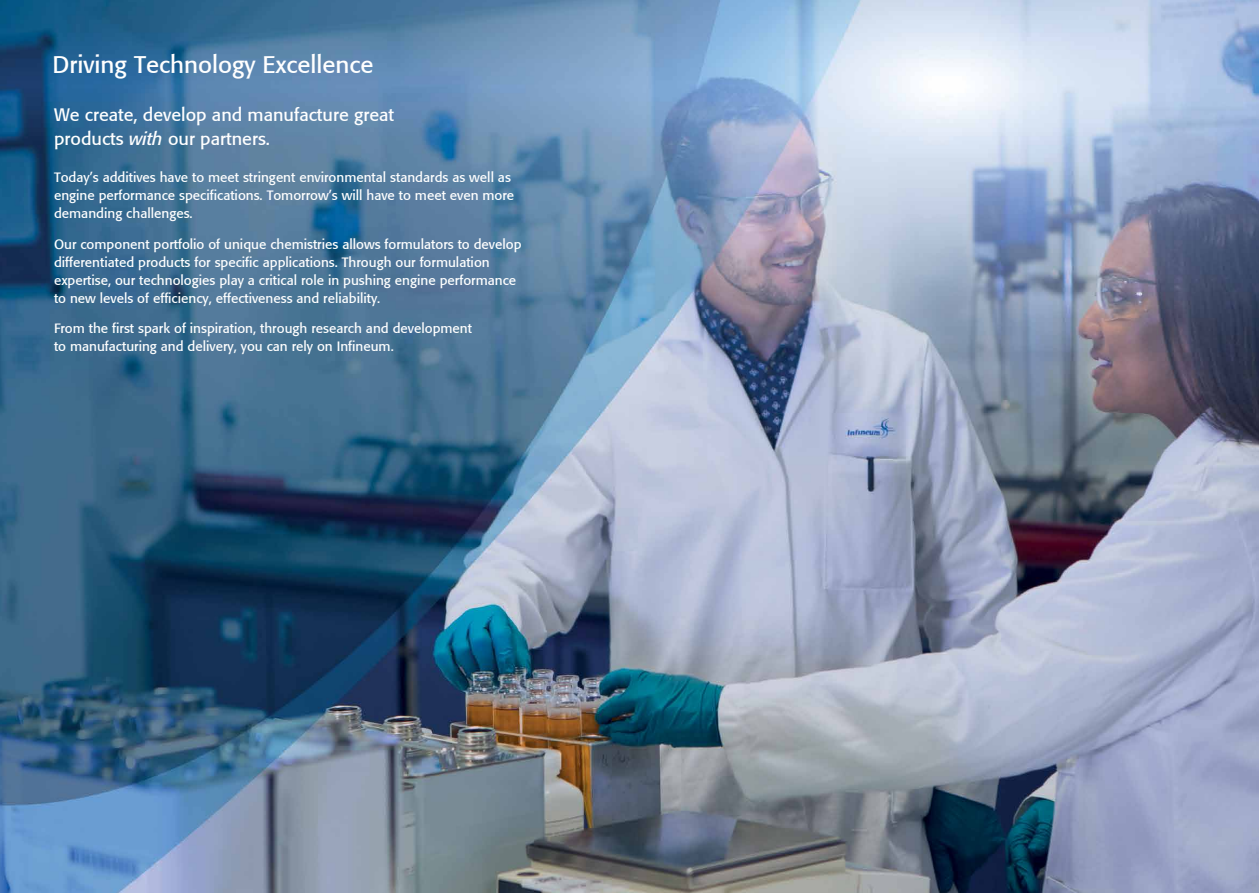
<style>
.page{position:relative;width:1259px;height:893px;background:#fff}
.page>*{position:absolute;margin:0;border:0;box-sizing:border-box;transform-origin:0 0}
.t1{font:24px "Formata";color:#fff}
.t2{font:18px/24px "Formata";color:#fff}
.t3{font:13.5px/18px "Formata";color:#fff}
.s1{font-style:italic}
</style>
<div class="page">
<img style="left:0;top:0;width:1259px;height:893px">
<h1 class="t1" style="left:52px;top:50px;width:322px">Driving Technology Excellence</h1>
<h2 class="t2" style="left:54px;top:102px;width:342px">We create, develop and manufacture great products <span class="s1">with</span> our partners.</h2>
<p class="t3" style="left:54px;top:168px;width:462px">Today’s additives have to meet stringent environmental standards as well as engine performance specifications. Tomorrow’s will have to meet even more demanding challenges.</p>
<p class="t3" style="left:54px;top:235px;width:469px">Our component portfolio of unique chemistries allows formulators to develop differentiated products for specific applications. Through our formulation expertise, our technologies play a critical role in pushing engine performance to new levels of efficiency, effectiveness and reliability.</p>
<p class="t3" style="left:54px;top:320px;width:419px">From the first spark of inspiration, through research and development to manufacturing and delivery, you can rely on Infineum.</p>
</div>
